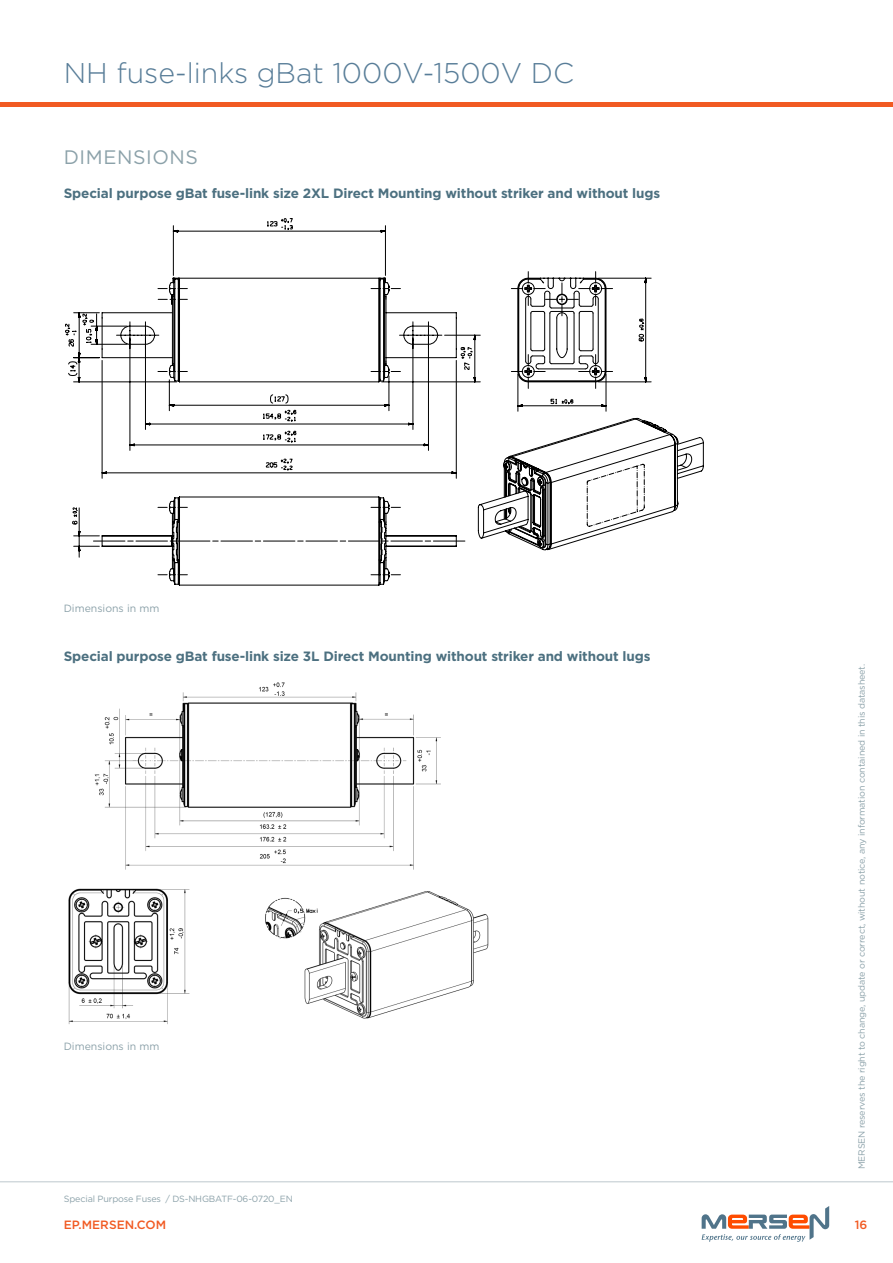
<style>
.page{position:relative;width:893px;height:1263px;background:#fff}
.page>*{position:absolute;margin:0;border:0;box-sizing:border-box;transform-origin:0 0}
.t1{font:300 28.5px "Gotham";color:#587d98}
.t2{font:19.5px "Gotham";letter-spacing:.03em;color:#8ba1a9}
.t3{font:700 13.5px "Gotham";letter-spacing:-.01em;color:#4c7080}
.t4{font:500 12px "Gotham";color:#f15a22}
.t5{font:10.5px "Gotham";color:#8ba1a9}
.t6{font:9px "Gotham";letter-spacing:-.015em;color:#8ba1a9}
</style>
<div class="page">
<hr style="left:0;top:102px;width:893px;height:4px;background:#f15a22">
<hr style="left:0;top:1181px;width:893px;height:1px;background:#bec8cd">
<svg style="left:702px;top:1206px;width:127px;height:36px"></svg>
<svg style="left:157px;top:575px;width:244px;height:11px"></svg>
<svg style="left:267px;top:218px;width:26px;height:7px"></svg>
<svg style="left:172px;top:225px;width:532px;height:294px"></svg>
<svg style="left:73px;top:312px;width:29px;height:246px"></svg>
<svg style="left:102px;top:278px;width:550px;height:297px"></svg>
<svg style="left:511px;top:349px;width:41px;height:39px"></svg>
<svg style="left:572px;top:349px;width:41px;height:39px"></svg>
<svg style="left:511px;top:272px;width:102px;height:46px"></svg>
<img style="left:68px;top:682px;width:421px;height:342px">
<h1 class="t1" style="left:64px;top:55px;width:512px">NH fuse-links gBat 1000V-1500V DC</h1>
<h2 class="t2" style="left:64px;top:145px;width:136px">DIMENSIONS</h2>
<p class="t3" style="left:64px;top:184px;width:598px">Special purpose gBat fuse-link size 2XL Direct Mounting without striker and without lugs</p>
<p class="t5" style="left:64px;top:602px;width:97px">Dimensions in mm</p>
<p class="t3" style="left:64px;top:648px;width:588px">Special purpose gBat fuse-link size 3L Direct Mounting without striker and without lugs</p>
<p class="t5" style="left:64px;top:1039px;width:97px">Dimensions in mm</p>
<p class="t6" style="left:856px;top:1169px;width:507px;rotate:-90deg">MERSEN reserves the right to change, update or correct, without notice, any information contained in this datasheet.</p>
<p class="t6" style="left:64px;top:1193px;width:231px">Special Purpose Fuses / DS-NHGBATF-06-0720_EN</p>
<p class="t4" style="left:64px;top:1217px;width:104px">EP.MERSEN.COM</p>
<p class="t4" style="left:855px;top:1217px;width:14px">16</p>
</div>
